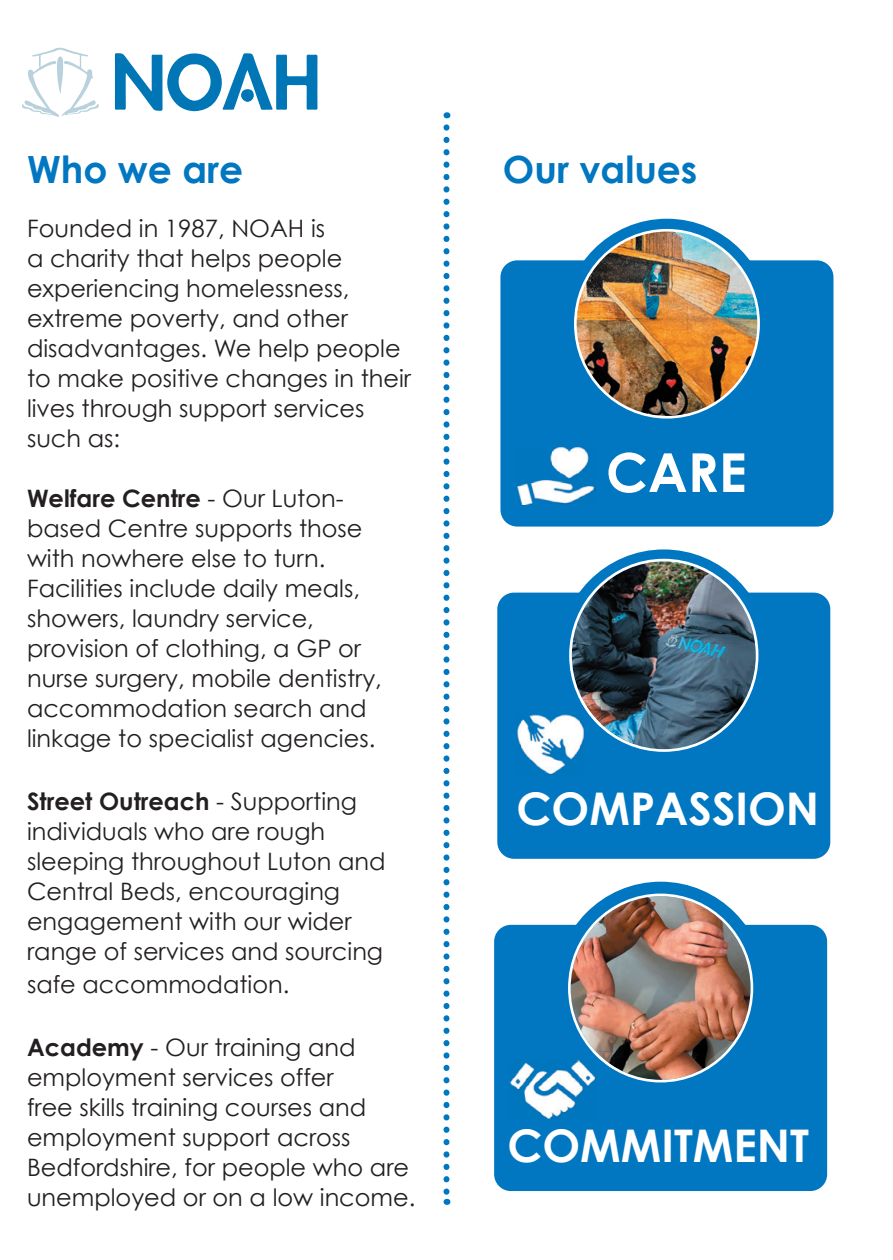
<style>
.page{position:relative;width:893px;height:1260px;background:#fff}
.page>*{position:absolute;margin:0;border:0;box-sizing:border-box;transform-origin:0 0}
.t1{font:700 53.7px "Century Gothic";color:#fff}
.t2{font:700 45px "Century Gothic";color:#fff}
.t3{font:700 37.5px "Century Gothic";color:#0077c0}
.t4{font:24px/30px "Century Gothic";color:#231f20}
.s1{font-weight:700}
</style>
<div class="page">
<svg style="left:115px;top:53px;width:202px;height:58px"></svg>
<div style="left:241px;top:89px;width:13px;height:13px;background:#0076b6;border-radius:50%"></div>
<svg style="left:22px;top:47px;width:77px;height:70px"></svg>
<svg style="left:443px;top:127px;width:6px;height:1077px"></svg>
<div style="left:500px;top:260px;width:333px;height:266px;background:#0077c0;border-radius:17px"></div>
<div style="left:563px;top:219px;width:207px;height:210px;background:#0077c0;border-radius:50%"></div>
<img style="left:575px;top:230px;width:183px;height:187px">
<img style="left:517px;top:447px;width:79px;height:58px">
<div style="left:497px;top:592px;width:332px;height:266px;background:#0077c0;border-radius:17px"></div>
<div style="left:494px;top:924px;width:332px;height:266px;background:#0077c0;border-radius:17px"></div>
<img style="left:517px;top:714px;width:49px;height:61px">
<img style="left:558px;top:549px;width:210px;height:213px">
<img style="left:509px;top:1062px;width:70px;height:56px">
<img style="left:555px;top:881px;width:210px;height:213px">
<h3 class="t3" style="left:27px;top:146px;width:217px">Who we are</h3>
<p class="t4" style="left:27px;top:213px;width:385px">Founded in 1987, NOAH is<br>a charity that helps people experiencing homelessness, extreme poverty, and other disadvantages. We help people to make positive changes in their lives through support services such as:</p>
<p class="t4" style="left:27px;top:483px;width:356px"><span class="s1">Welfare Centre</span> - Our Luton&shy;based Centre supports those with nowhere else to turn.<br>Facilities include daily meals, showers, laundry service, provision of clothing, a GP or nurse surgery, mobile dentistry, accommodation search and linkage to specialist agencies.</p>
<p class="t4" style="left:27px;top:786px;width:360px"><span class="s1">Street Outreach</span> - Supporting individuals who are rough sleeping throughout Luton and<br>Central Beds, encouraging engagement with our wider range of services and sourcing</p>
<p class="t4" style="left:27px;top:969px;width:264px">safe accommodation.</p>
<p class="t4" style="left:27px;top:1032px;width:389px"><span class="s1">Academy</span> - Our training and employment services offer<br>free skills training courses and employment support across<br>Bedfordshire, for people who are unemployed or on a low income.</p>
<h3 class="t3" style="left:502px;top:146px;width:196px">Our values</h3>
<h1 class="t1" style="left:605px;top:438px;width:142px">CARE</h1>
<h2 class="t2" style="left:516px;top:780px;width:304px">COMPASSION</h2>
<h2 class="t2" style="left:507px;top:1117px;width:303px">COMMITMENT</h2>
</div>
